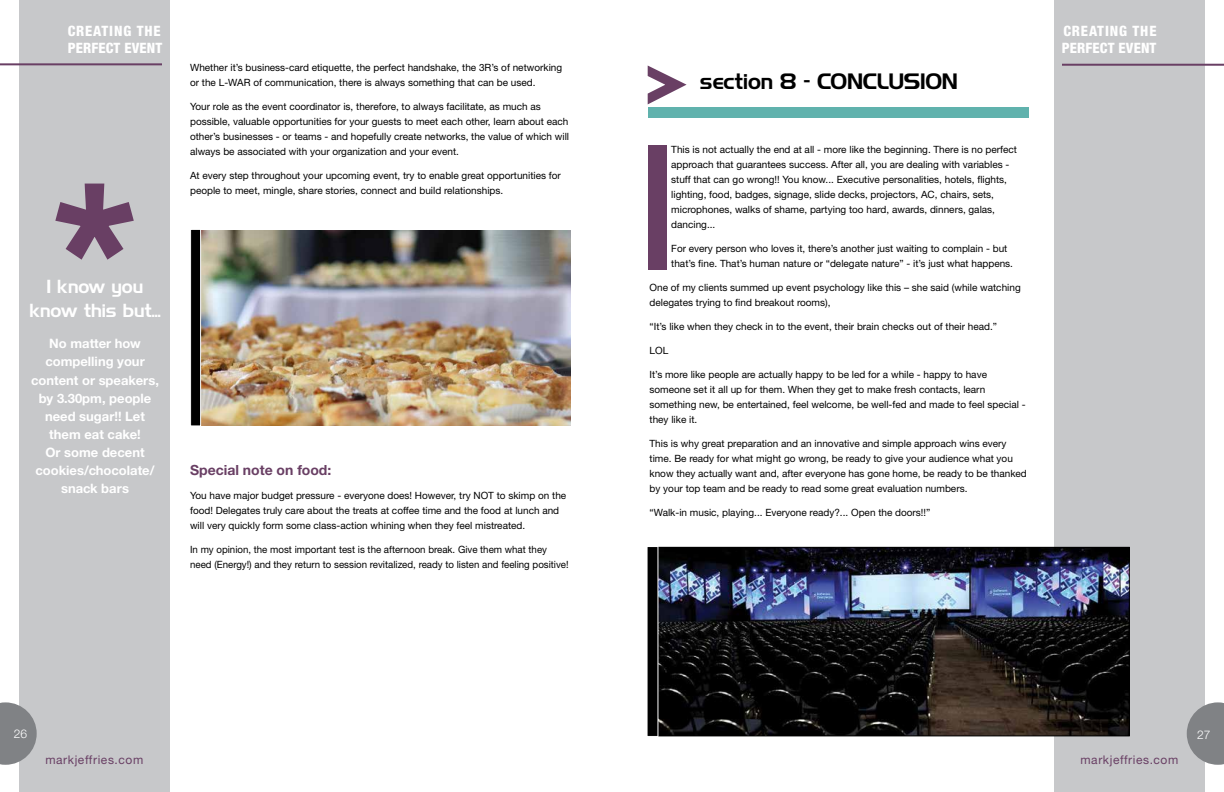
<style>
.page{position:relative;width:1224px;height:792px;background:#fff}
.page>*{position:absolute;margin:0;border:0;box-sizing:border-box;transform-origin:0 0}
.t1{font:700 169.2px "Thonburi";color:#693f64}
.t2{font:700 58px "Thonburi";color:#693f64}
.t3{font:20px "Highland Gothic FLF";color:#000}
.t4{font:17px "Highland Gothic FLF";color:#fff}
.t5{font:800 condensed 14.3px/16.9px "Helvetica Neue";letter-spacing:.01em;color:#fff}
.t6{font:700 14px "Helvetica Neue CE";color:#693f64}
.t7{font:700 13px/18px "Helvetica Neue CE";color:#fff;text-align:center}
.t8{font:12px "Helvetica Neue";letter-spacing:.05em;color:#693f64}
.t9{font:300 12px "Helvetica Neue";color:#fff}
.t10{font:10px/15px "Helvetica Neue";color:#000}
</style>
<div class="page">
<div style="left:19px;top:0;width:150px;height:792px;background:#c7c8ca"></div>
<svg style="left:0;top:702px;width:37px;height:63px"></svg>
<div style="left:1054px;top:0;width:150px;height:792px;background:#c7c8ca"></div>
<svg style="left:1187px;top:702px;width:37px;height:63px"></svg>
<hr style="left:0;top:63px;width:162px;height:2px;background:#693f64">
<hr style="left:1062px;top:64px;width:162px;height:2px;background:#693f64">
<svg style="left:55px;top:183px;width:79px;height:77px"></svg>
<div style="left:648px;top:145px;width:19px;height:124px;background:#693f64"></div>
<div style="left:649px;top:107px;width:380px;height:11px;background:#60b2ad"></div>
<svg style="left:647px;top:65px;width:40px;height:43px"></svg>
<img style="left:659px;top:549px;width:468px;height:185px">
<div style="left:648px;top:547px;width:481px;height:189px;border:1px solid #000"></div>
<svg style="left:647px;top:546px;width:12px;height:191px;background:#242424"></svg>
<img style="left:202px;top:230px;width:369px;height:195px">
<svg style="left:190px;top:229px;width:12px;height:197px;background:#393836"></svg>
<h3 class="t5" style="left:68px;top:22px;width:96px">CREATING THE<br>PERFECT EVENT</h3>
<h3 class="t5" style="left:1062px;top:23px;width:96px">CREATING THE<br>PERFECT EVENT</h3>
<h1 class="t1" style="left:53px;top:113px;width:87px">*</h1>
<h3 class="t4" style="left:47px;top:274px;width:98px">I know you</h3>
<h3 class="t4" style="left:29px;top:298px;width:133px">know this but...</h3>
<h3 class="t7" style="left:49px;top:335px;width:93px">No matter how</h3>
<h3 class="t7" style="left:31px;top:353px;width:130px">compelling your content or speakers, by 3.30pm, people need sugar!! Let them eat cake!<br>Or some decent cookies/chocolate/ snack bars</h3>
<p class="t10" style="left:190px;top:60px;width:374px">Whether it’s business-card etiquette, the perfect handshake, the 3R’s of networking or the L-WAR of communication, there is always something that can be used.</p>
<p class="t10" style="left:190px;top:99px;width:381px">Your role as the event coordinator is, therefore, to always facilitate, as much as possible, valuable opportunities for your guests to meet each other, learn about each other’s businesses - or teams - and hopefully create networks, the value of which will always be associated with your organization and your event.</p>
<p class="t10" style="left:190px;top:168px;width:372px">At every step throughout your upcoming event, try to enable great opportunities for people to meet, mingle, share stories, connect and build relationships.</p>
<h3 class="t6" style="left:190px;top:461px;width:143px">Special note on food:</h3>
<p class="t10" style="left:190px;top:488px;width:378px">You have major budget pressure - everyone does! However, try NOT to skimp on the food! Delegates truly care about the treats at coffee time and the food at lunch and will very quickly form some class-action whining when they feel mistreated.</p>
<p class="t10" style="left:190px;top:542px;width:380px">In my opinion, the most important test is the afternoon break. Give them what they need (Energy!) and they return to session revitalized, ready to listen and feeling positive!</p>
<h2 class="t2" style="left:647px;top:31px;width:40px">&gt;</h2>
<h3 class="t3" style="left:700px;top:67px;width:259px">section 8 - CONCLUSION</h3>
<p class="t10" style="left:671px;top:142px;width:347px">This is not actually the end at all - more like the beginning. There is no perfect approach that guarantees success. After all, you are dealing with variables - stuff that can go wrong!! You know... Executive personalities, hotels, flights, lighting, food, badges, signage, slide decks, projectors, AC, chairs, sets, microphones, walks of shame, partying too hard, awards, dinners, galas, dancing...</p>
<p class="t10" style="left:671px;top:241px;width:343px">For every person who loves it, there’s another just waiting to complain - but that’s fine. That’s human nature or “delegate nature” - it’s just what happens.</p>
<p class="t10" style="left:650px;top:280px;width:373px">One of my clients summed up event psychology like this – she said (while watching delegates trying to find breakout rooms),</p>
<p class="t10" style="left:650px;top:319px;width:349px">“It’s like when they check in to the event, their brain checks out of their head.”</p>
<p class="t10" style="left:650px;top:343px;width:20px">LOL</p>
<p class="t10" style="left:650px;top:367px;width:378px">It’s more like people are actually happy to be led for a while - happy to have someone set it all up for them. When they get to make fresh contacts, learn something new, be entertained, feel welcome, be well-fed and made to feel special - they like it.</p>
<p class="t10" style="left:650px;top:436px;width:379px">This is why great preparation and an innovative and simple approach wins every time. Be ready for what might go wrong, be ready to give your audience what you know they actually want and, after everyone has gone home, be ready to be thanked by your top team and be ready to read some great evaluation numbers.</p>
<p class="t10" style="left:650px;top:505px;width:282px">“Walk-in music, playing... Everyone ready?... Open the doors!!”</p>
<p class="t9" style="left:14px;top:726px;width:15px">26</p>
<p class="t9" style="left:1197px;top:727px;width:15px">27</p>
<p class="t8" style="left:45px;top:753px;width:99px">markjeffries.com</p>
<p class="t8" style="left:1080px;top:753px;width:99px">markjeffries.com</p>
</div>
